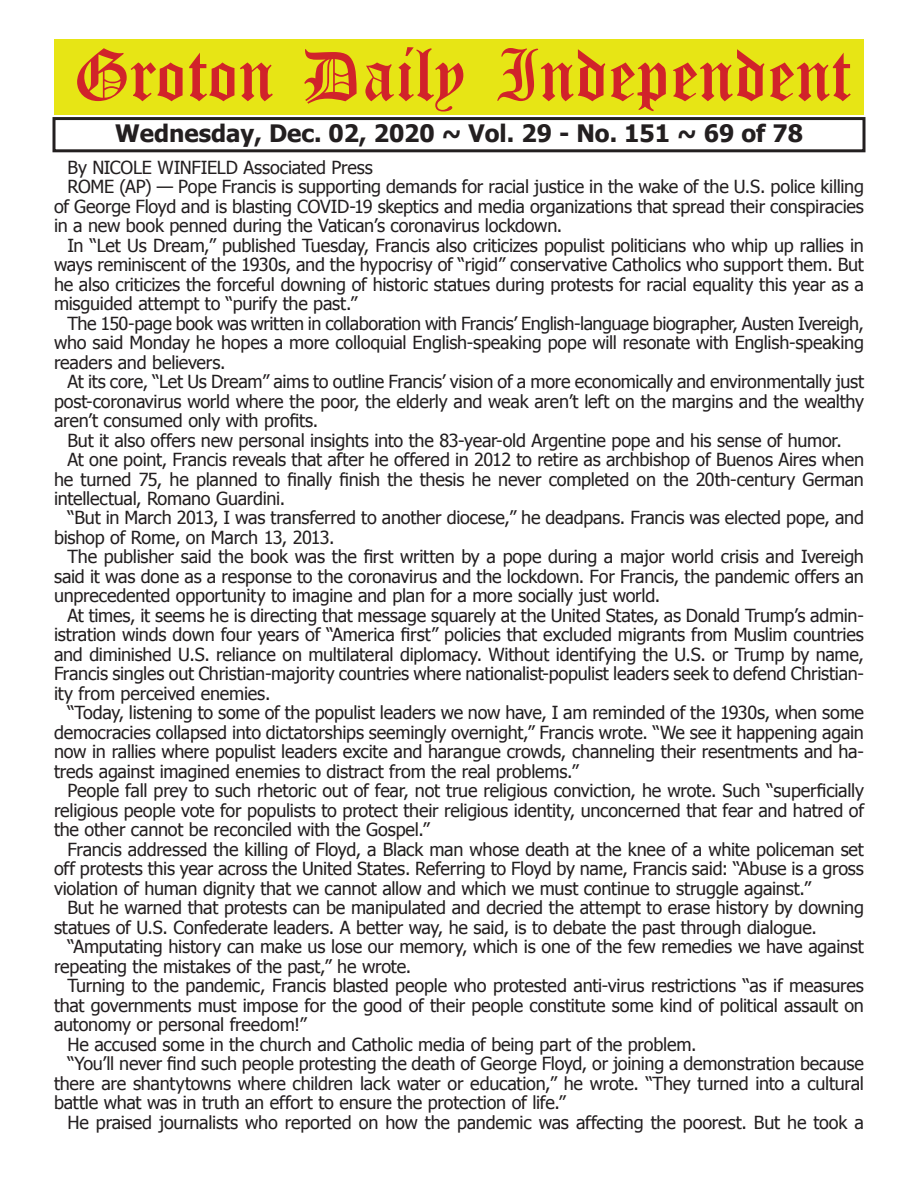
<style>
.page{position:relative;width:918px;height:1188px;background:#fff}
.page>*{position:absolute;margin:0;border:0;box-sizing:border-box;transform-origin:0 0}
.t1{font:54px "Old English Five";color:#d1232a}
.t2{font:700 24px "Tahoma";color:#231f20}
.t3{font:18px "Tahoma";letter-spacing:-.015em;color:#231f20}
</style>
<div class="page">
<div style="left:52px;top:117px;width:814px;height:35px;border:3px solid #231f20"></div>
<div style="left:54px;top:40px;width:810px;height:75px;background:#e7e515"></div>
<h1 class="t1" style="left:73px;top:50px;width:779px">Groton Daily Independent</h1>
<h2 class="t2" style="left:115px;top:116px;width:689px">Wednesday, Dec. 02, 2020 ~ Vol. 29 - No. 151 ~ 69 of 78</h2>
<p class="t3" style="left:68px;top:155px;width:307px">By NICOLE WINFIELD Associated Press</p>
<p class="t3" style="left:68px;top:174px;width:798px">ROME (AP) — Pope Francis is supporting demands for racial justice in the wake of the U.S. police killing</p>
<p class="t3" style="left:54px;top:194px;width:812px">of George Floyd and is blasting COVID-19 skeptics and media organizations that spread their conspiracies</p>
<p class="t3" style="left:54px;top:213px;width:510px">in a new book penned during the Vatican’s coronavirus lockdown.</p>
<p class="t3" style="left:68px;top:233px;width:798px">In “Let Us Dream,” published Tuesday, Francis also criticizes populist politicians who whip up rallies in</p>
<p class="t3" style="left:54px;top:252px;width:811px">ways reminiscent of the 1930s, and the hypocrisy of “rigid” conservative Catholics who support them. But</p>
<p class="t3" style="left:54px;top:272px;width:811px">he also criticizes the forceful downing of historic statues during protests for racial equality this year as a</p>
<p class="t3" style="left:54px;top:291px;width:305px">misguided attempt to “purify the past.”</p>
<p class="t3" style="left:68px;top:311px;width:798px">The 150-page book was written in collaboration with Francis’ English-language biographer, Austen Ivereigh,</p>
<p class="t3" style="left:54px;top:330px;width:812px">who said Monday he hopes a more colloquial English-speaking pope will resonate with English-speaking</p>
<p class="t3" style="left:54px;top:350px;width:173px">readers and believers.</p>
<p class="t3" style="left:68px;top:369px;width:798px">At its core, “Let Us Dream” aims to outline Francis’ vision of a more economically and environmentally just</p>
<p class="t3" style="left:54px;top:389px;width:811px">post-coronavirus world where the poor, the elderly and weak aren’t left on the margins and the wealthy</p>
<p class="t3" style="left:54px;top:408px;width:266px">aren’t consumed only with profits.</p>
<p class="t3" style="left:68px;top:428px;width:776px">But it also offers new personal insights into the 83-year-old Argentine pope and his sense of humor.</p>
<p class="t3" style="left:68px;top:447px;width:798px">At one point, Francis reveals that after he offered in 2012 to retire as archbishop of Buenos Aires when</p>
<p class="t3" style="left:54px;top:467px;width:811px">he turned 75, he planned to finally finish the thesis he never completed on the 20th-century German</p>
<p class="t3" style="left:54px;top:486px;width:233px">intellectual, Romano Guardini.</p>
<p class="t3" style="left:68px;top:506px;width:798px">“But in March 2013, I was transferred to another diocese,” he deadpans. Francis was elected pope, and</p>
<p class="t3" style="left:54px;top:525px;width:282px">bishop of Rome, on March 13, 2013.</p>
<p class="t3" style="left:68px;top:545px;width:798px">The publisher said the book was the first written by a pope during a major world crisis and Ivereigh</p>
<p class="t3" style="left:54px;top:564px;width:811px">said it was done as a response to the coronavirus and the lockdown. For Francis, the pandemic offers an</p>
<p class="t3" style="left:54px;top:584px;width:608px">unprecedented opportunity to imagine and plan for a more socially just world.</p>
<p class="t3" style="left:68px;top:603px;width:798px">At times, it seems he is directing that message squarely at the United States, as Donald Trump’s admin-</p>
<p class="t3" style="left:54px;top:623px;width:811px">istration winds down four years of “America first” policies that excluded migrants from Muslim countries</p>
<p class="t3" style="left:54px;top:642px;width:812px">and diminished U.S. reliance on multilateral diplomacy. Without identifying the U.S. or Trump by name,</p>
<p class="t3" style="left:54px;top:662px;width:812px">Francis singles out Christian-majority countries where nationalist-populist leaders seek to defend Christian-</p>
<p class="t3" style="left:54px;top:681px;width:218px">ity from perceived enemies.</p>
<p class="t3" style="left:68px;top:701px;width:798px">“Today, listening to some of the populist leaders we now have, I am reminded of the 1930s, when some</p>
<p class="t3" style="left:54px;top:720px;width:811px">democracies collapsed into dictatorships seemingly overnight,” Francis wrote. “We see it happening again</p>
<p class="t3" style="left:54px;top:740px;width:812px">now in rallies where populist leaders excite and harangue crowds, channeling their resentments and ha-</p>
<p class="t3" style="left:54px;top:759px;width:526px">treds against imagined enemies to distract from the real problems.”</p>
<p class="t3" style="left:68px;top:779px;width:798px">People fall prey to such rhetoric out of fear, not true religious conviction, he wrote. Such “superficially</p>
<p class="t3" style="left:54px;top:798px;width:812px">religious people vote for populists to protect their religious identity, unconcerned that fear and hatred of</p>
<p class="t3" style="left:54px;top:818px;width:377px">the other cannot be reconciled with the Gospel.”</p>
<p class="t3" style="left:68px;top:837px;width:798px">Francis addressed the killing of Floyd, a Black man whose death at the knee of a white policeman set</p>
<p class="t3" style="left:54px;top:857px;width:811px">off protests this year across the United States. Referring to Floyd by name, Francis said: “Abuse is a gross</p>
<p class="t3" style="left:54px;top:876px;width:758px">violation of human dignity that we cannot allow and which we must continue to struggle against.”</p>
<p class="t3" style="left:68px;top:896px;width:798px">But he warned that protests can be manipulated and decried the attempt to erase history by downing</p>
<p class="t3" style="left:54px;top:915px;width:765px">statues of U.S. Confederate leaders. A better way, he said, is to debate the past through dialogue.</p>
<p class="t3" style="left:68px;top:935px;width:798px">“Amputating history can make us lose our memory, which is one of the few remedies we have against</p>
<p class="t3" style="left:54px;top:954px;width:359px">repeating the mistakes of the past,” he wrote.</p>
<p class="t3" style="left:68px;top:974px;width:798px">Turning to the pandemic, Francis blasted people who protested anti-virus restrictions “as if measures</p>
<p class="t3" style="left:54px;top:993px;width:811px">that governments must impose for the good of their people constitute some kind of political assault on</p>
<p class="t3" style="left:54px;top:1013px;width:254px">autonomy or personal freedom!”</p>
<p class="t3" style="left:68px;top:1032px;width:630px">He accused some in the church and Catholic media of being part of the problem.</p>
<p class="t3" style="left:68px;top:1052px;width:798px">“You’ll never find such people protesting the death of George Floyd, or joining a demonstration because</p>
<p class="t3" style="left:54px;top:1071px;width:811px">there are shantytowns where children lack water or education,” he wrote. “They turned into a cultural</p>
<p class="t3" style="left:54px;top:1091px;width:513px">battle what was in truth an effort to ensure the protection of life.”</p>
<p class="t3" style="left:68px;top:1110px;width:798px">He praised journalists who reported on how the pandemic was affecting the poorest. But he took a</p>
</div>
